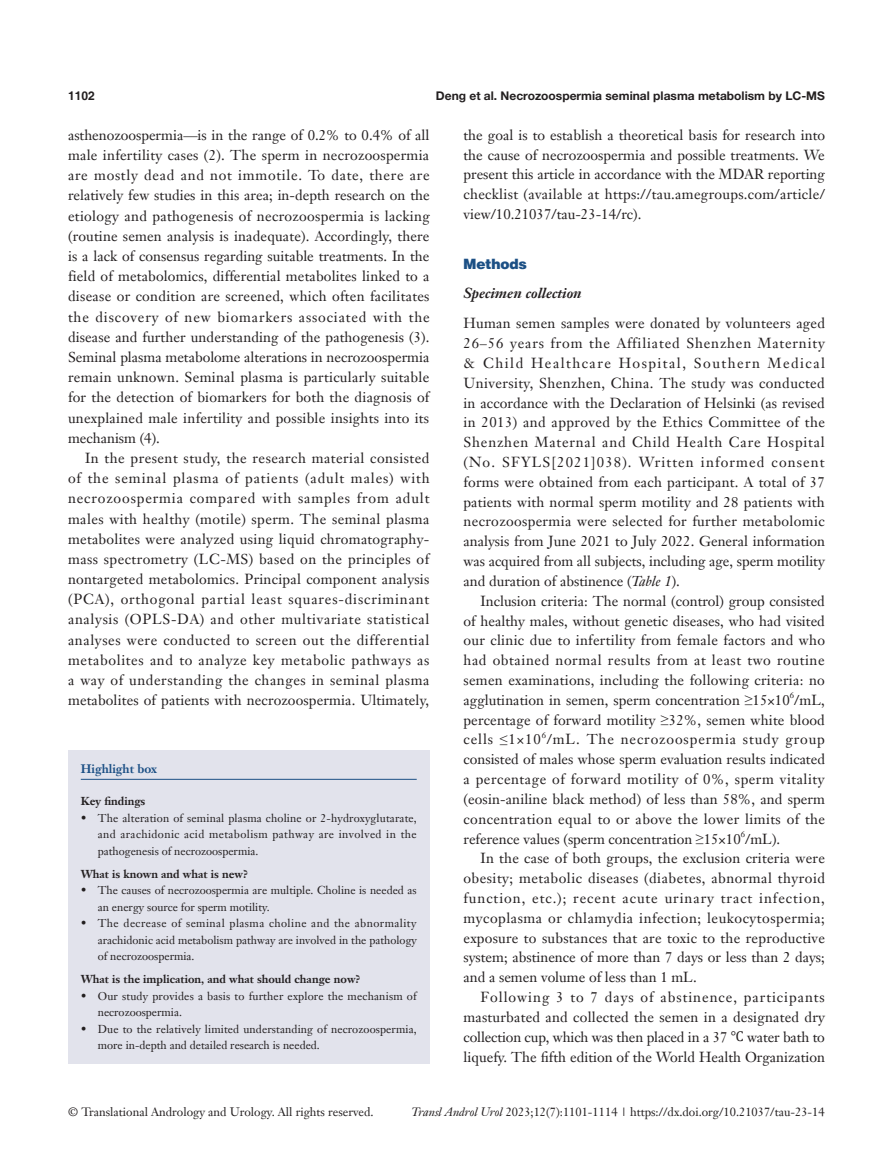
<style>
.page{position:relative;width:893px;height:1170px;background:#fff}
.page>*{position:absolute;margin:0;border:0;box-sizing:border-box;transform-origin:0 0}
.t1{font:14.25px/19.8px "Janson Text LT";letter-spacing:.005em;color:#231f20;text-align:justify}
._2ji-6_5{font:italic 700 14.25px "Janson Text LT";color:#231f20}
._1ji-6_5{font:900 14.25px "Helvetica";color:#1c5085}
.t2{font:12px "Janson Text LT";color:#231f20}
.t3{font:700 12px "Helvetica Neue LT Pro";color:#231f20}
.Cite{font:700 12px "Janson Text LT";color:#1c5085}
.t4{font:700 12px "Helvetica";color:#231f20}
.box-zhengwen-1_5mm{font:11.25px/16.5px "Janson Text LT";color:#231f20;text-align:justify}
.box-zhengwen{font:11.25px/16.5px "Janson Text LT";color:#231f20}
.box-biaoti{font:700 11.25px "Janson Text LT";color:#231f20}
.t5{font:8.25px "Janson Text LT";color:#231f20}
.s1{font-style:italic}
.s2{font-family:"Times New Roman"}
.s3{font-family:"Cambria"}
</style>
<div class="page">
<div style="left:68px;top:749px;width:361px;height:314px;background:#e2e3ec"></div>
<hr style="left:81px;top:778px;width:336px;height:1px;background:#1c5085">
<p class="t4" style="left:68px;top:88px;width:28px">1102</p>
<p class="t3" style="left:436px;top:88px;width:390px">Deng et al. Necrozoospermia seminal plasma metabolism by LC-MS</p>
<p class="t1" style="left:68px;top:125px;width:363px;line-height:20.2px">asthenozoospermia—is in the range of 0.2% to 0.4% of all male infertility cases (2). The sperm in necrozoospermia are mostly dead and not immotile. To date, there are relatively few studies in this area; in-depth research on the etiology and pathogenesis of necrozoospermia is lacking (routine semen analysis is inadequate). Accordingly, there is a lack of consensus regarding suitable treatments. In the field of metabolomics, differential metabolites linked to a disease or condition are screened, which often facilitates the discovery of new biomarkers associated with the disease and further understanding of the pathogenesis (3).<br>Seminal plasma metabolome alterations in necrozoospermia remain unknown. Seminal plasma is particularly suitable for the detection of biomarkers for both the diagnosis of unexplained male infertility and possible insights into its mechanism (4).</p>
<p class="t1" style="left:68px;top:447px;width:363px;line-height:20.2px;text-indent:17px">In the present study, the research material consisted of the seminal plasma of patients (adult males) with necrozoospermia compared with samples from adult males with healthy (motile) sperm. The seminal plasma metabolites were analyzed using liquid chromatography&shy;mass spectrometry (LC-MS) based on the principles of nontargeted metabolomics. Principal component analysis (PCA), orthogonal partial least squares-discriminant analysis (OPLS-DA) and other multivariate statistical analyses were conducted to screen out the differential metabolites and to analyze key metabolic pathways as a way of understanding the changes in seminal plasma metabolites of patients with necrozoospermia. Ultimately,</p>
<p class="Cite" style="left:81px;top:761px;width:78px">Highlight box</p>
<p class="box-biaoti" style="left:81px;top:794px;width:66px">Key findings</p>
<p class="box-zhengwen-1_5mm" style="left:98px;top:809px;width:320px;text-indent:-17px">• The alteration of seminal plasma choline or 2-hydroxyglutarate, and arachidonic acid metabolism pathway are involved in the pathogenesis of necrozoospermia.</p>
<p class="box-biaoti" style="left:81px;top:866px;width:169px">What is known and what is new?</p>
<p class="box-zhengwen" style="left:98px;top:882px;width:320px;text-indent:-17px">• The causes of necrozoospermia are multiple. Choline is needed as an energy source for sperm motility.</p>
<p class="box-zhengwen-1_5mm" style="left:98px;top:915px;width:321px;text-indent:-17px">• The decrease of seminal plasma choline and the abnormality arachidonic acid metabolism pathway are involved in the pathology of necrozoospermia.</p>
<p class="box-biaoti" style="left:81px;top:971px;width:281px">What is the implication, and what should change now?</p>
<p class="box-zhengwen" style="left:98px;top:987px;width:320px;text-indent:-17px">• Our study provides a basis to further explore the mechanism of necrozoospermia.</p>
<p class="box-zhengwen-1_5mm" style="left:98px;top:1020px;width:321px;text-indent:-17px">• Due to the relatively limited understanding of necrozoospermia, more in-depth and detailed research is needed.</p>
<p class="t1" style="left:463px;top:125px;width:363px">the goal is to establish a theoretical basis for research into the cause of necrozoospermia and possible treatments. We present this article in accordance with the MDAR reporting checklist (available at https://tau.amegroups.com/article/ view/10.21037/tau-23-14/rc).</p>
<p class="_1ji-6_5" style="left:463px;top:254px;width:65px">Methods</p>
<p class="_2ji-6_5" style="left:463px;top:284px;width:120px">Specimen collection</p>
<p class="t1" style="left:463px;top:313px;width:363px">Human semen samples were donated by volunteers aged 26–56 years from the Affiliated Shenzhen Maternity &amp; Child Healthcare Hospital, Southern Medical University, Shenzhen, China. The study was conducted in accordance with the Declaration of Helsinki (as revised in 2013) and approved by the Ethics Committee of the Shenzhen Maternal and Child Health Care Hospital (No. SFYLS[2021]038). Written informed consent forms were obtained from each participant. A total of 37 patients with normal sperm motility and 28 patients with necrozoospermia were selected for further metabolomic analysis from June 2021 to July 2022. General information was acquired from all subjects, including age, sperm motility and duration of abstinence (<span class="s1">Table 1</span>).</p>
<p class="t1" style="left:463px;top:590px;width:363px;text-indent:17px">Inclusion criteria: The normal (control) group consisted of healthy males, without genetic diseases, who had visited our clinic due to infertility from female factors and who had obtained normal results from at least two routine semen examinations, including the following criteria: no agglutination in semen, sperm concentration <span class="s2">≥</span>15×10 /mL,</p>
<p class="t5" style="left:790px;top:689px;width:6px">6</p>
<p class="t1" style="left:463px;top:709px;width:363px">percentage of forward motility <span class="s2">≥</span>32%, semen white blood cells <span class="s2">≤</span>1×10 /mL. The necrozoospermia study group</p>
<p class="t5" style="left:542px;top:729px;width:6px">6</p>
<p class="t1" style="left:463px;top:749px;width:363px">consisted of males whose sperm evaluation results indicated a percentage of forward motility of 0%, sperm vitality (eosin-aniline black method) of less than 58%, and sperm concentration equal to or above the lower limits of the reference values (sperm concentration <span class="s2">≥</span>15×10 /mL).</p>
<p class="t5" style="left:741px;top:828px;width:6px">6</p>
<p class="t1" style="left:463px;top:848px;width:363px;text-indent:17px">In the case of both groups, the exclusion criteria were obesity; metabolic diseases (diabetes, abnormal thyroid function, etc.); recent acute urinary tract infection, mycoplasma or chlamydia infection; leukocytospermia; exposure to substances that are toxic to the reproductive system; abstinence of more than 7 days or less than 2 days; and a semen volume of less than 1 mL.</p>
<p class="t1" style="left:463px;top:987px;width:363px;text-indent:17px">Following 3 to 7 days of abstinence, participants masturbated and collected the semen in a designated dry collection cup, which was then placed in a 37 <span class="s3">℃</span> water bath to liquefy. The fifth edition of the World Health Organization</p>
<p class="t2" style="left:68px;top:1104px;width:307px">© Translational Andrology and Urology. All rights reserved.</p>
<p class="t2" style="left:412px;top:1104px;width:415px"><span class="s1">Transl Androl Urol</span> 2023;12(7):1101-1114 | https://dx.doi.org/10.21037/tau-23-14</p>
</div>
